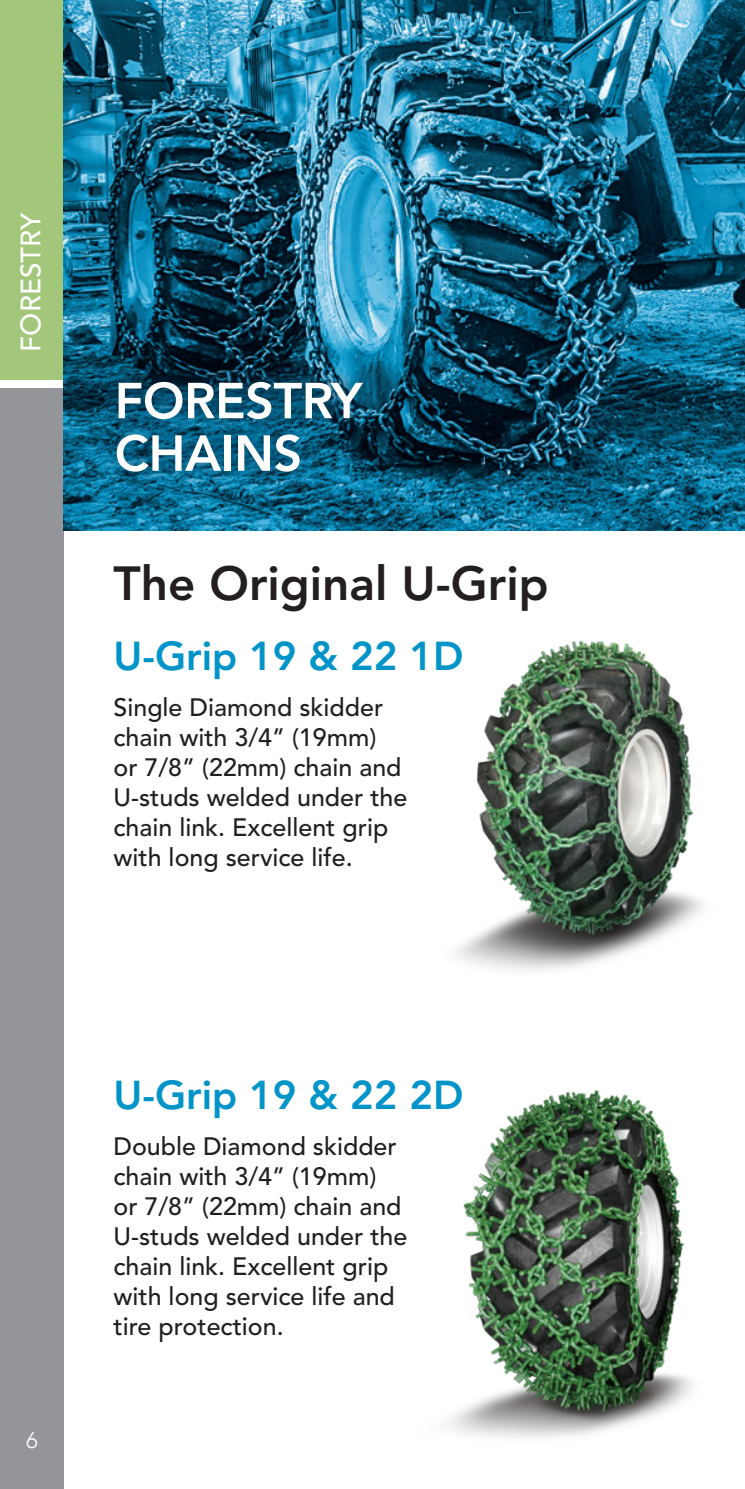
<style>
.page{position:relative;width:745px;height:1489px;background:#fff}
.page>*{position:absolute;margin:0;border:0;box-sizing:border-box;transform-origin:0 0}
.t1{font:800 50px/52.5px "Avenir";letter-spacing:-.01em;color:#fff}
.t2{font:800 47.5px "Avenir";color:#231f20}
.t3{font:800 40px "Avenir";color:#0094c8}
.t4{font:500 27.75px "Avenir";color:#fff}
.t5{font:500 25px/30px "Avenir";color:#231f20}
.t6{font:300 22.5px "Avenir";color:#fff}
</style>
<div class="page">
<div style="left:0;top:386px;width:64px;height:1102px;background:#939598"></div>
<div style="left:0;top:0;width:64px;height:381px;background:#a2c77a"></div>
<div style="left:0;top:380px;width:64px;height:8px;background:#fff"></div>
<img style="left:64px;top:0;width:680px;height:530px">
<div style="left:98px;top:363px;width:283px;height:127px;background:#003a5a;opacity:.74"></div>
<img style="left:455px;top:640px;width:248px;height:330px">
<img style="left:447px;top:1090px;width:246px;height:348px">
<p class="t4" style="left:15px;top:351px;width:140px;rotate:-90deg">FORESTRY</p>
<p class="t1" style="left:115px;top:375px;width:249px">FORESTRY<br>CHAINS</p>
<p class="t2" style="left:113px;top:555px;width:436px">The Original U-Grip</p>
<p class="t3" style="left:113px;top:632px;width:351px">U-Grip 19 &amp; 22 1D</p>
<p class="t5" style="left:113px;top:693px;width:295px">Single Diamond skidder chain with 3/4” (19mm)<br>or 7/8” (22mm) chain and<br>U-studs welded under the chain link. Excellent grip with long service life.</p>
<p class="t6" style="left:26px;top:1426px;width:13px">6</p>
<p class="t3" style="left:113px;top:1071px;width:351px">U-Grip 19 &amp; 22 2D</p>
<p class="t5" style="left:113px;top:1132px;width:295px">Double Diamond skidder chain with 3/4” (19mm)<br>or 7/8” (22mm) chain and<br>U-studs welded under the chain link. Excellent grip with long service life and tire protection.</p>
</div>
